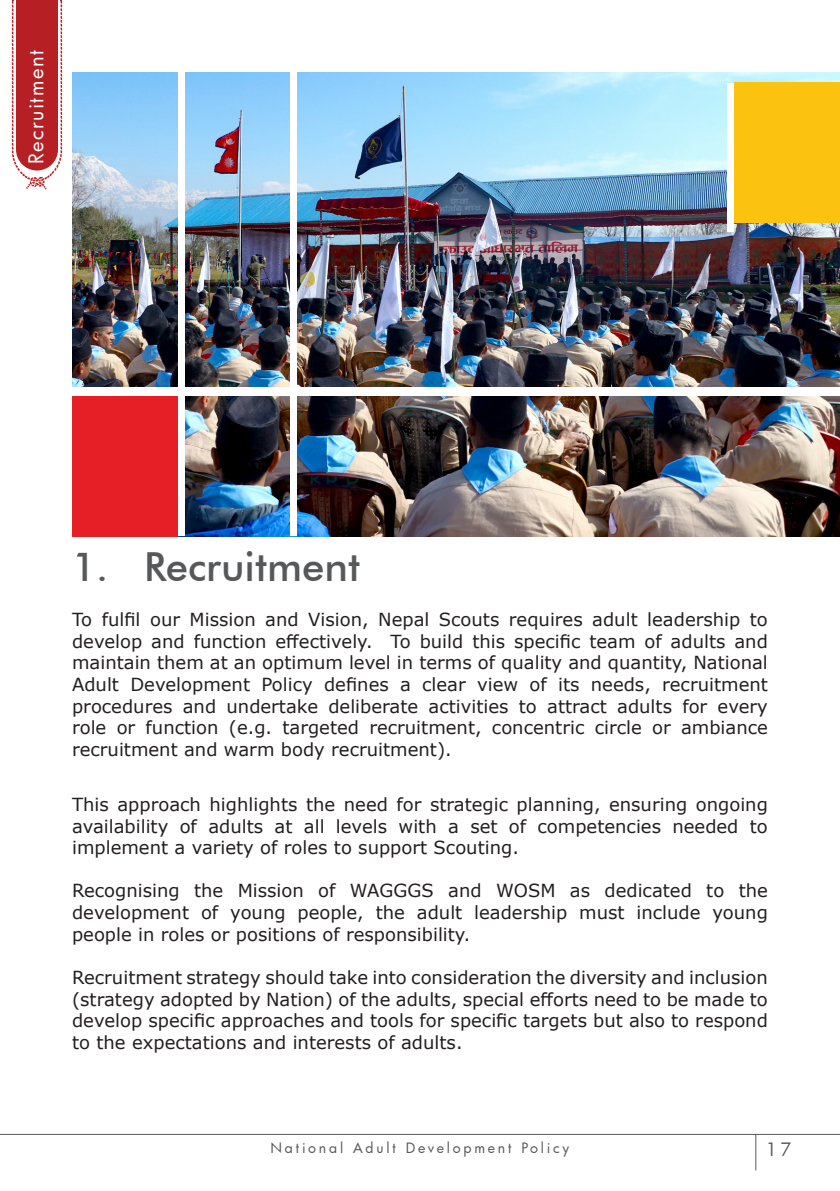
<style>
.page{position:relative;width:840px;height:1191px;background:#fff}
.page>*{position:absolute;margin:0;border:0;box-sizing:border-box;transform-origin:0 0}
.t1{font:500 40px "Futura BT";color:#57585a}
.t2{font:20px "Futura";letter-spacing:.08em;color:#fff}
.sub_head{font:18px/21.6px "Verdana";color:#231f20;text-align:justify}
.t3{font:18px "Futura";color:#57585a}
.t4{font:14px "Futura";letter-spacing:.2em;color:#57585a}
</style>
<div class="page">
<img style="left:72px;top:72px;width:767px;height:464px">
<div style="left:72px;top:396px;width:106px;height:140px;background:#e61e25"></div>
<div style="left:733px;top:83px;width:106px;height:140px;background:#fbc310"></div>
<div style="left:290px;top:72px;width:7px;height:464px;background:#fff"></div>
<div style="left:727px;top:83px;width:6px;height:148px;background:#fff"></div>
<div style="left:178px;top:72px;width:6px;height:464px;background:#fff"></div>
<div style="left:72px;top:387px;width:767px;height:9px;background:#fff"></div>
<svg style="left:12px;top:0;width:50px;height:190px"></svg>
<hr style="left:0;top:1134px;width:839px;height:1px;background:#57585a">
<hr style="left:754px;top:1134px;width:2px;height:36px;background:#57585a">
<p class="t2" style="left:23px;top:164px;width:115px;rotate:-90deg">Recruitment</p>
<p class="t1" style="left:72px;top:542px;width:289px">1. Recruitment</p>
<p class="sub_head" style="left:72px;top:608px;width:697px">To fulfil our Mission and Vision, Nepal Scouts requires adult leadership to develop and function effectively. To build this specific team of adults and maintain them at an optimum level in terms of quality and quantity, National Adult Development Policy defines a clear view of its needs, recruitment procedures and undertake deliberate activities to attract adults for every role or function (e.g. targeted recruitment, concentric circle or ambiance recruitment and warm body recruitment).</p>
<p class="sub_head" style="left:72px;top:793px;width:697px">This approach highlights the need for strategic planning, ensuring ongoing availability of adults at all levels with a set of competencies needed to implement a variety of roles to support Scouting.</p>
<p class="sub_head" style="left:72px;top:880px;width:697px">Recognising the Mission of WAGGGS and WOSM as dedicated to the development of young people, the adult leadership must include young people in roles or positions of responsibility.</p>
<p class="sub_head" style="left:72px;top:966px;width:697px">Recruitment strategy should take into consideration the diversity and inclusion (strategy adopted by Nation) of the adults, special efforts need to be made to develop specific approaches and tools for specific targets but also to respond to the expectations and interests of adults.</p>
<p class="t4" style="left:270px;top:1138px;width:300px">National Adult Development Policy</p>
<p class="t3" style="left:765px;top:1137px;width:27px">17</p>
</div>
